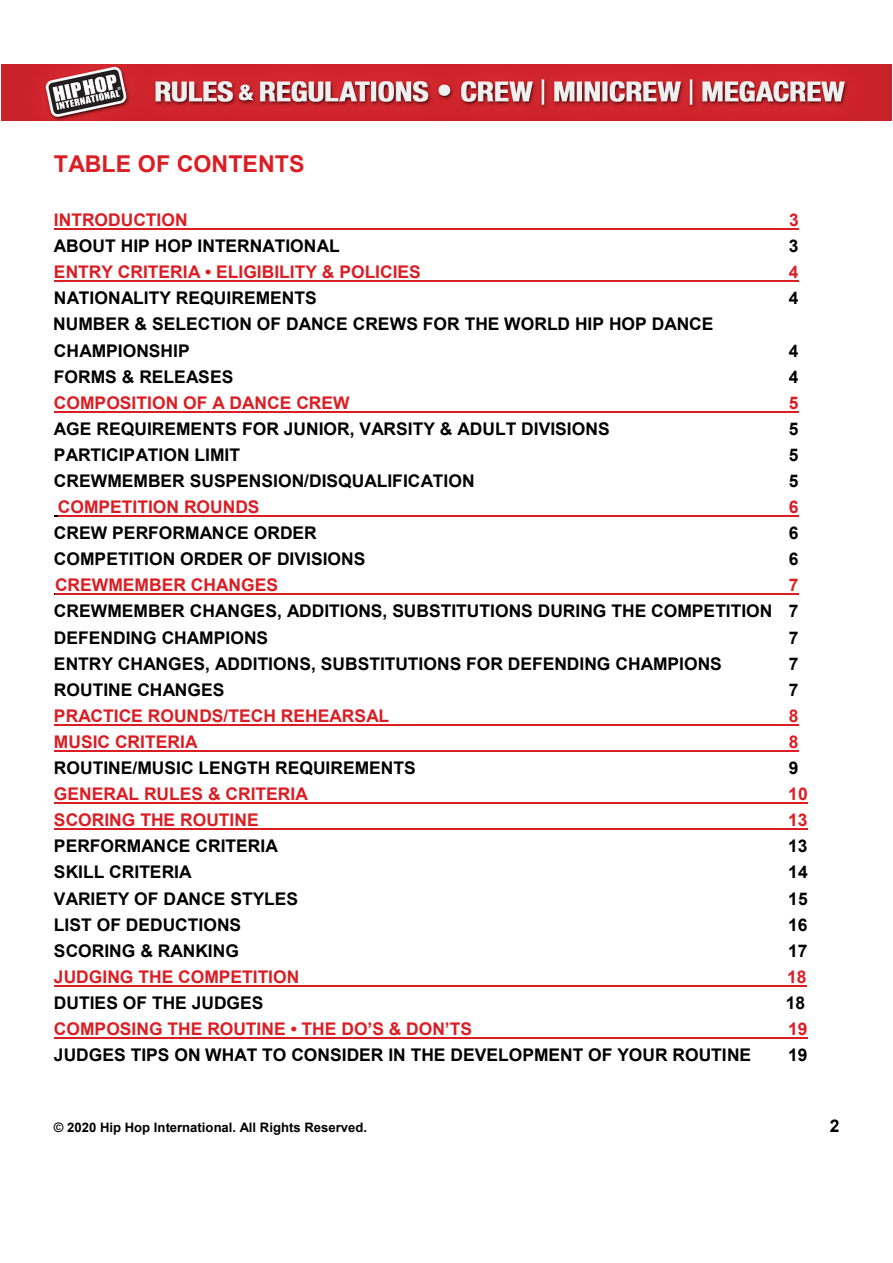
<style>
.page{position:relative;width:893px;height:1263px;background:#fff}
.page>*{position:absolute;margin:0;border:0;box-sizing:border-box;transform-origin:0 0}
.t1{font:700 23.25px "Arial";color:#da1e24}
.t2{font:700 17.4px/26.2px "Arial";color:#000}
.t3{font:700 17.4px "Arial";color:#da1e24}
.t4{font:700 13.05px "Arial";color:#000}
</style>
<div class="page">
<img style="left:2px;top:64px;width:890px;height:57px">
<img style="left:54px;top:101px;width:6px;height:20px">
<hr style="left:54px;top:228px;width:745px;height:2px;background:#da1e24">
<hr style="left:54px;top:280px;width:745px;height:2px;background:#da1e24">
<hr style="left:54px;top:411px;width:745px;height:1px;background:#da1e24">
<hr style="left:58px;top:515px;width:741px;height:2px;background:#da1e24">
<hr style="left:55px;top:593px;width:744px;height:2px;background:#da1e24">
<hr style="left:54px;top:724px;width:745px;height:1px;background:#da1e24">
<hr style="left:54px;top:750px;width:745px;height:2px;background:#da1e24">
<hr style="left:54px;top:802px;width:754px;height:2px;background:#da1e24">
<hr style="left:54px;top:828px;width:754px;height:2px;background:#da1e24">
<hr style="left:54px;top:985px;width:753px;height:1px;background:#da1e24">
<hr style="left:54px;top:1037px;width:754px;height:1px;background:#da1e24">
<h1 class="t1" style="left:54px;top:147px;width:252px">TABLE OF CONTENTS</h1>
<p class="t3" style="left:54px;top:208px;width:135px">INTRODUCTION</p>
<p class="t3" style="left:789px;top:208px;width:11px">3</p>
<p class="t2" style="left:54px;top:233px;width:287px">ABOUT HIP HOP INTERNATIONAL</p>
<p class="t2" style="left:789px;top:233px;width:11px">3</p>
<p class="t3" style="left:54px;top:260px;width:368px">ENTRY CRITERIA • ELIGIBILITY &amp; POLICIES</p>
<p class="t3" style="left:789px;top:260px;width:11px">4</p>
<p class="t2" style="left:54px;top:285px;width:264px">NATIONALITY REQUIREMENTS</p>
<p class="t2" style="left:789px;top:285px;width:11px">4</p>
<p class="t2" style="left:53px;top:311px;width:662px">NUMBER &amp; SELECTION OF DANCE CREWS FOR THE WORLD HIP HOP DANCE<br>CHAMPIONSHIP</p>
<p class="t2" style="left:789px;top:338px;width:11px">4</p>
<p class="t2" style="left:54px;top:364px;width:181px">FORMS &amp; RELEASES</p>
<p class="t2" style="left:789px;top:364px;width:11px">4</p>
<p class="t3" style="left:54px;top:390px;width:297px">COMPOSITION OF A DANCE CREW</p>
<p class="t3" style="left:789px;top:390px;width:11px">5</p>
<p class="t2" style="left:54px;top:416px;width:557px">AGE REQUIREMENTS FOR JUNIOR, VARSITY &amp; ADULT DIVISIONS</p>
<p class="t2" style="left:789px;top:416px;width:11px">5</p>
<p class="t2" style="left:54px;top:442px;width:188px">PARTICIPATION LIMIT</p>
<p class="t2" style="left:789px;top:442px;width:11px">5</p>
<p class="t2" style="left:54px;top:468px;width:422px">CREWMEMBER SUSPENSION/DISQUALIFICATION</p>
<p class="t2" style="left:789px;top:468px;width:11px">5</p>
<p class="t3" style="left:58px;top:495px;width:203px">COMPETITION ROUNDS</p>
<p class="t3" style="left:789px;top:495px;width:11px">6</p>
<p class="t2" style="left:54px;top:520px;width:264px">CREW PERFORMANCE ORDER</p>
<p class="t2" style="left:789px;top:520px;width:11px">6</p>
<p class="t2" style="left:54px;top:546px;width:313px">COMPETITION ORDER OF DIVISIONS</p>
<p class="t2" style="left:789px;top:546px;width:11px">6</p>
<p class="t3" style="left:55px;top:573px;width:224px">CREWMEMBER CHANGES</p>
<p class="t3" style="left:789px;top:573px;width:11px">7</p>
<p class="t2" style="left:54px;top:598px;width:746px">CREWMEMBER CHANGES, ADDITIONS, SUBSTITUTIONS DURING THE COMPETITION 7<br>DEFENDING CHAMPIONS</p>
<p class="t2" style="left:789px;top:624px;width:11px">7</p>
<p class="t2" style="left:54px;top:650px;width:669px">ENTRY CHANGES, ADDITIONS, SUBSTITUTIONS FOR DEFENDING CHAMPIONS</p>
<p class="t2" style="left:789px;top:650px;width:11px">7</p>
<p class="t2" style="left:54px;top:677px;width:172px">ROUTINE CHANGES</p>
<p class="t2" style="left:789px;top:677px;width:11px">7</p>
<p class="t3" style="left:54px;top:703px;width:337px">PRACTICE ROUNDS/TECH REHEARSAL</p>
<p class="t3" style="left:789px;top:703px;width:11px">8</p>
<p class="t3" style="left:54px;top:730px;width:145px">MUSIC CRITERIA</p>
<p class="t3" style="left:789px;top:730px;width:11px">8</p>
<p class="t2" style="left:54px;top:755px;width:363px">ROUTINE/MUSIC LENGTH REQUIREMENTS</p>
<p class="t2" style="left:789px;top:755px;width:11px">9</p>
<p class="t3" style="left:54px;top:782px;width:256px">GENERAL RULES &amp; CRITERIA</p>
<p class="t3" style="left:788px;top:782px;width:21px">10</p>
<p class="t3" style="left:54px;top:808px;width:206px">SCORING THE ROUTINE</p>
<p class="t3" style="left:788px;top:808px;width:21px">13</p>
<p class="t2" style="left:54px;top:833px;width:226px">PERFORMANCE CRITERIA</p>
<p class="t2" style="left:788px;top:833px;width:21px">13</p>
<p class="t2" style="left:54px;top:859px;width:139px">SKILL CRITERIA</p>
<p class="t2" style="left:788px;top:859px;width:21px">14</p>
<p class="t2" style="left:54px;top:885px;width:246px">VARIETY OF DANCE STYLES</p>
<p class="t2" style="left:788px;top:885px;width:21px">15</p>
<p class="t2" style="left:54px;top:911px;width:189px">LIST OF DEDUCTIONS</p>
<p class="t2" style="left:788px;top:911px;width:21px">16</p>
<p class="t2" style="left:54px;top:938px;width:187px">SCORING &amp; RANKING</p>
<p class="t2" style="left:788px;top:938px;width:21px">17</p>
<p class="t3" style="left:54px;top:964px;width:247px">JUDGING THE COMPETITION</p>
<p class="t3" style="left:787px;top:964px;width:21px">18</p>
<p class="t2" style="left:54px;top:990px;width:211px">DUTIES OF THE JUDGES</p>
<p class="t2" style="left:786px;top:990px;width:21px">18</p>
<p class="t3" style="left:54px;top:1016px;width:420px">COMPOSING THE ROUTINE • THE DO’S &amp; DON’TS</p>
<p class="t3" style="left:788px;top:1016px;width:21px">19</p>
<p class="t2" style="left:54px;top:1042px;width:699px">JUDGES TIPS ON WHAT TO CONSIDER IN THE DEVELOPMENT OF YOUR ROUTINE</p>
<p class="t2" style="left:788px;top:1042px;width:21px">19</p>
<p class="t4" style="left:54px;top:1118px;width:315px">© 2020 Hip Hop International. All Rights Reserved.</p>
<p class="t2" style="left:830px;top:1113px;width:11px">2</p>
</div>
